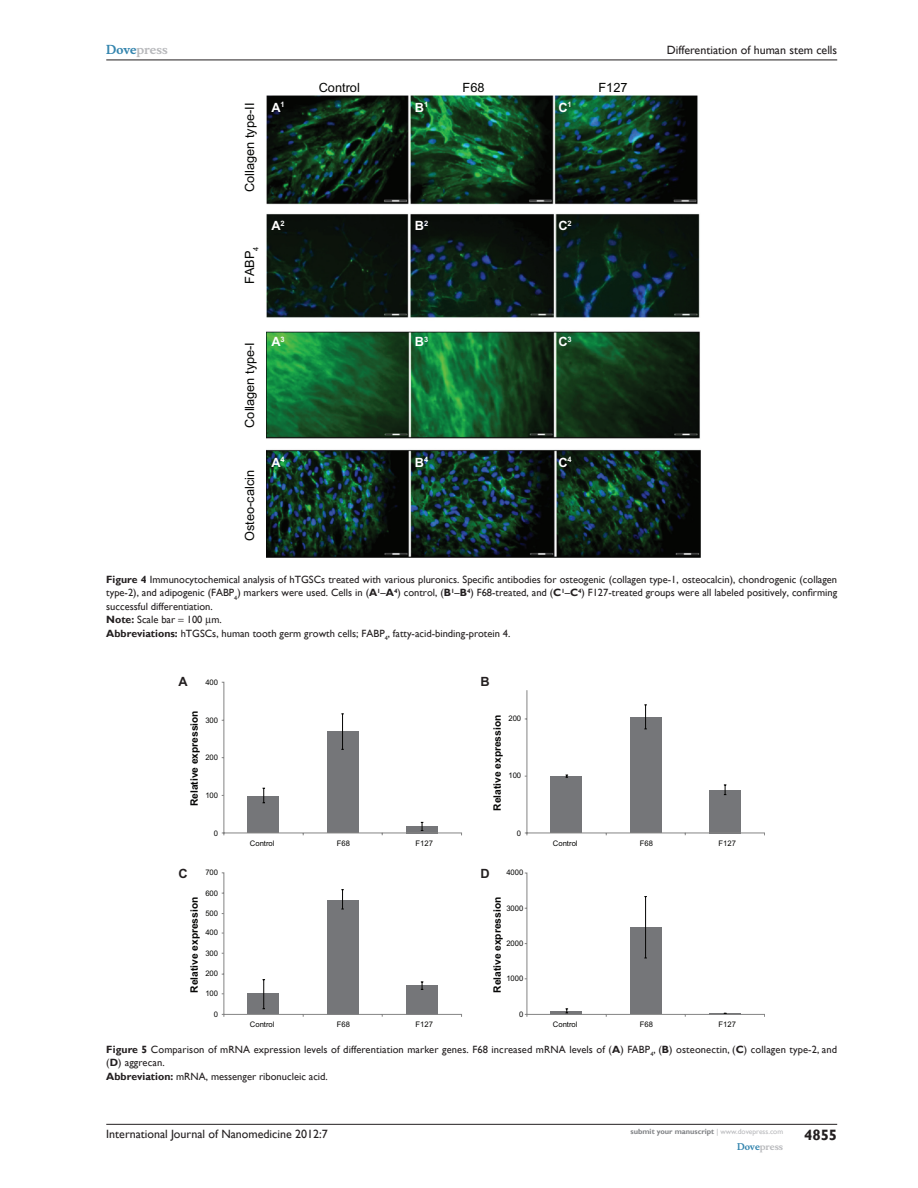
<style>
.page{position:relative;width:918px;height:1188px;background:#fff}
.page>*{position:absolute;margin:0;border:0;box-sizing:border-box;transform-origin:0 0}
.t1{font:700 15px "Gill Sans";color:#231f20}
.t2{font:12.75px "Arial";color:#040503}
.t3{font:700 12.75px "Arial";color:#fff}
.t4{font:700 12.75px "Arial";color:#231f20}
.t5{font:12px "Gill Sans";color:#231f20}
.t6{font:700 12px "Musee";color:#b8b9bc}
.FC{font:10.5px/13.5px "Gill Sans";color:#231f20;text-align:justify}
.t7{font:700 10.2px "Arial";color:#050504}
.t8{font:700 9px "Musee";color:#b8b9bc}
.t9{font:7.65px "Arial";color:#050504}
.t10{font:700 7.5px "Gill Sans";color:#808285}
.s1{color:#3485ae}
.s2{font-weight:700}
.s3{font-weight:400;color:#b8b9bc}
</style>
<div class="page">
<img style="left:266px;top:95px;width:434px;height:462px">
<svg style="left:221px;top:682px;width:241px;height:154px"></svg>
<svg style="left:524px;top:872px;width:241px;height:145px"></svg>
<svg style="left:221px;top:872px;width:241px;height:145px"></svg>
<svg style="left:524px;top:690px;width:241px;height:146px"></svg>
<hr style="left:106px;top:1124px;width:731px;height:1px;background:#231f20">
<hr style="left:106px;top:60px;width:731px;height:1px;background:#231f20">
<p class="t6" style="left:106px;top:43px;width:63px"><span class="s1">Dove</span>press</p>
<p class="t2" style="left:242px;top:192px;width:91px;rotate:-90deg">Collagen type-II</p>
<p class="t2" style="left:242px;top:284px;width:39px;rotate:-90deg">FABP<sub>4</sub></p>
<p class="t2" style="left:319px;top:80px;width:43px">Control</p>
<p class="t2" style="left:463px;top:80px;width:23px">F68</p>
<p class="t2" style="left:598px;top:80px;width:31px">F127</p>
<p class="t3" style="left:271px;top:100px;width:15px">A<sup>1</sup></p>
<p class="t3" style="left:415px;top:100px;width:15px">B<sup>1</sup></p>
<p class="t3" style="left:558px;top:100px;width:15px">C<sup>1</sup></p>
<p class="t3" style="left:271px;top:218px;width:15px">A<sup>2</sup></p>
<p class="t3" style="left:415px;top:218px;width:15px">B<sup>2</sup></p>
<p class="t3" style="left:558px;top:218px;width:15px">C<sup>2</sup></p>
<p class="t2" style="left:242px;top:428px;width:87px;rotate:-90deg">Collagen type-I</p>
<p class="t2" style="left:242px;top:541px;width:72px;rotate:-90deg">Osteo-calcin</p>
<p class="t3" style="left:271px;top:334px;width:15px">A<sup>3</sup></p>
<p class="t3" style="left:415px;top:334px;width:15px">B<sup>3</sup></p>
<p class="t3" style="left:558px;top:334px;width:15px">C<sup>3</sup></p>
<p class="t3" style="left:271px;top:455px;width:15px">A<sup>4</sup></p>
<p class="t3" style="left:415px;top:455px;width:15px">B<sup>4</sup></p>
<p class="t3" style="left:558px;top:455px;width:15px">C<sup>4</sup></p>
<p class="t5" style="left:667px;top:43px;width:172px">Differentiation of human stem cells</p>
<p class="FC" style="left:106px;top:573px;width:732px"><span class="s2">Figure 4</span> Immunocytochemical analysis of hTGSCs treated with various pluronics. Specific antibodies for osteogenic (collagen type-1, osteocalcin), chondrogenic (collagen type-2), and adipogenic (FABP<sub>4</sub>) markers were used. Cells in (<span class="s2">A</span><sup>1</sup>–<span class="s2">A</span><sup>4</sup>) control, (<span class="s2">B</span><sup>1</sup>–<span class="s2">B</span><sup>4</sup>) F68-treated, and (<span class="s2">C</span><sup>1</sup>–<span class="s2">C</span><sup>4</sup>) F127-treated groups were all labeled positively, confirming successful differentiation.</p>
<p class="FC" style="left:106px;top:613px;width:117px"><span class="s2">Note:</span> Scale bar 100 m.</p>
<p class="FC" style="left:106px;top:627px;width:406px"><span class="s2">Abbreviations:</span> hTGSCs, human tooth germ growth cells; FABP<sub>4</sub>, fatty-acid-binding-protein 4.</p>
<p class="t9" style="left:205px;top:678px;width:14px">400</p>
<p class="t9" style="left:205px;top:716px;width:14px">300</p>
<p class="t9" style="left:205px;top:753px;width:14px">200</p>
<p class="t4" style="left:179px;top:674px;width:11px">A</p>
<p class="t4" style="left:480px;top:674px;width:11px">B</p>
<p class="t7" style="left:188px;top:806px;width:97px;rotate:-90deg">Relative expression</p>
<p class="t7" style="left:491px;top:811px;width:97px;rotate:-90deg">Relative expression</p>
<p class="t9" style="left:508px;top:714px;width:14px">200</p>
<p class="t9" style="left:508px;top:771px;width:14px">100</p>
<p class="t9" style="left:205px;top:791px;width:14px">100</p>
<p class="t9" style="left:214px;top:829px;width:6px">0</p>
<p class="t4" style="left:179px;top:866px;width:11px">C</p>
<p class="t9" style="left:205px;top:868px;width:14px">700</p>
<p class="t9" style="left:205px;top:889px;width:14px">600</p>
<p class="t7" style="left:188px;top:993px;width:97px;rotate:-90deg">Relative expression</p>
<p class="t9" style="left:205px;top:909px;width:14px">500</p>
<p class="t9" style="left:205px;top:928px;width:14px">400</p>
<p class="t9" style="left:205px;top:949px;width:14px">300</p>
<p class="t9" style="left:205px;top:969px;width:14px">200</p>
<p class="t9" style="left:214px;top:1010px;width:6px">0</p>
<p class="t9" style="left:205px;top:989px;width:14px">100</p>
<p class="t9" style="left:250px;top:839px;width:26px">Control</p>
<p class="t9" style="left:250px;top:1020px;width:26px">Control</p>
<p class="t9" style="left:337px;top:839px;width:15px">F68</p>
<p class="t9" style="left:416px;top:839px;width:19px">F127</p>
<p class="t9" style="left:337px;top:1020px;width:15px">F68</p>
<p class="t9" style="left:416px;top:1020px;width:19px">F127</p>
<p class="t9" style="left:517px;top:829px;width:6px">0</p>
<p class="t4" style="left:480px;top:866px;width:11px">D</p>
<p class="t9" style="left:506px;top:868px;width:19px">4000</p>
<p class="t9" style="left:506px;top:904px;width:19px">3000</p>
<p class="t9" style="left:506px;top:939px;width:19px">2000</p>
<p class="t7" style="left:491px;top:993px;width:97px;rotate:-90deg">Relative expression</p>
<p class="t9" style="left:506px;top:974px;width:19px">1000</p>
<p class="t9" style="left:519px;top:1010px;width:6px">0</p>
<p class="t9" style="left:553px;top:839px;width:26px">Control</p>
<p class="t9" style="left:553px;top:1020px;width:26px">Control</p>
<p class="t9" style="left:640px;top:839px;width:15px">F68</p>
<p class="t9" style="left:719px;top:839px;width:19px">F127</p>
<p class="t9" style="left:640px;top:1020px;width:15px">F68</p>
<p class="t9" style="left:719px;top:1020px;width:19px">F127</p>
<p class="FC" style="left:106px;top:1042px;width:732px"><span class="s2">Figure 5</span> Comparison of mRNA expression levels of differentiation marker genes. F68 increased mRNA levels of (<span class="s2">A</span>) FABP<sub>4</sub>, (<span class="s2">B</span>) osteonectin, (<span class="s2">C</span>) collagen type-2, and (<span class="s2">D</span>) aggrecan.</p>
<p class="FC" style="left:106px;top:1069px;width:223px"><span class="s2">Abbreviation:</span> mRNA, messenger ribonucleic acid.</p>
<p class="t5" style="left:106px;top:1127px;width:223px">International Journal of Nanomedicine 2012:7</p>
<p class="t10" style="left:631px;top:1127px;width:154px">submit your manuscript <span class="s3">| www.dovepress.com</span></p>
<p class="t8" style="left:737px;top:1141px;width:48px"><span class="s1">Dove</span>press</p>
<h1 class="t1" style="left:804px;top:1126px;width:35px">4855</h1>
</div>
